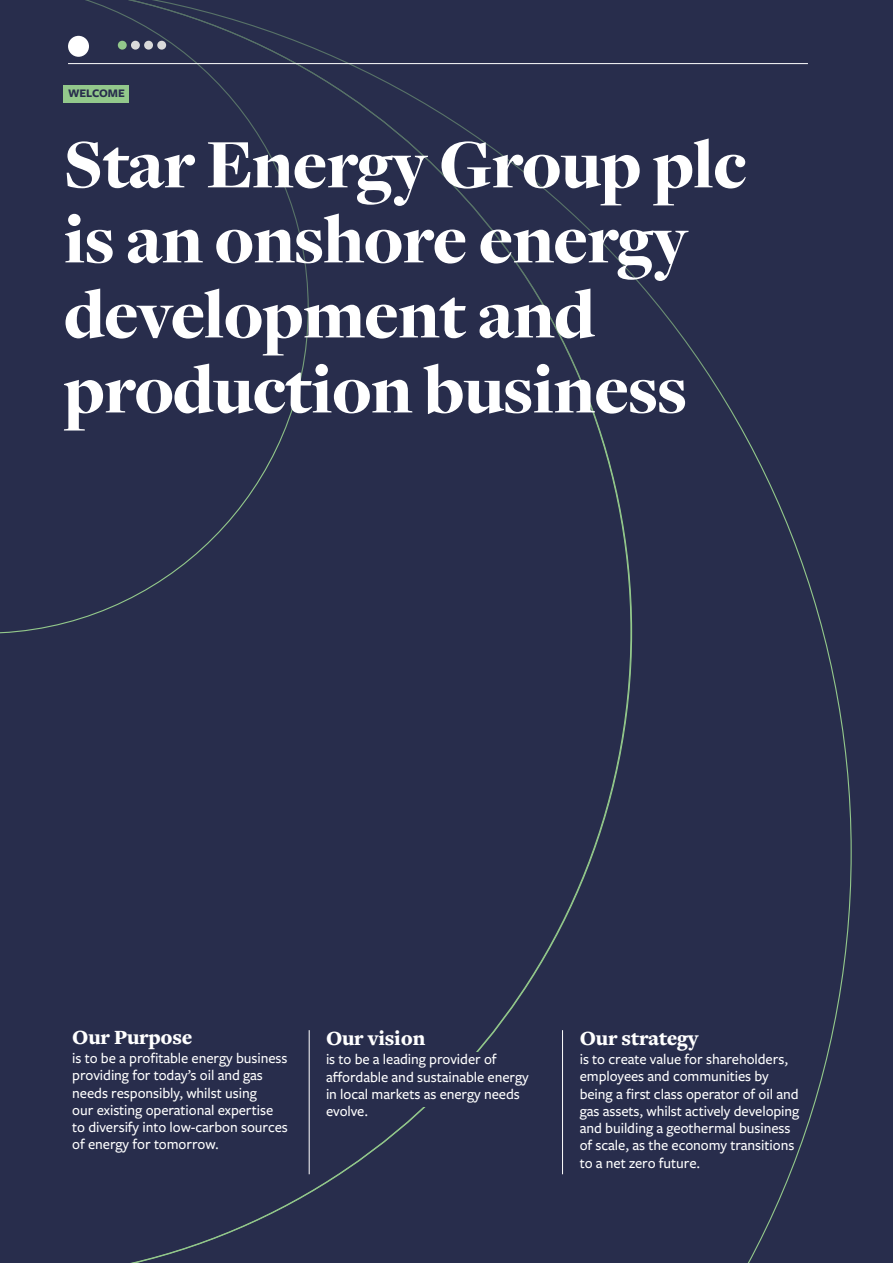
<style>
.page{position:relative;width:893px;height:1263px;background:#282d4c}
.page>*{position:absolute;margin:0;border:0;box-sizing:border-box;transform-origin:0 0}
.t1{font:900 72px/75px "Freight Disp Pro";letter-spacing:-.01em;color:#fff}
.t2{font:900 21px "Freight Text Pro";letter-spacing:-.01em;color:#fff}
.t3{font:500 15px/17.2px "Freight Sans Pro";letter-spacing:-.005em;color:#fff}
.t4{font:700 12px "Freight Sans Pro";color:#282d4c}
</style>
<div class="page">
<hr style="left:309px;top:1030px;width:1px;height:144px;background:#fff">
<hr style="left:562px;top:1030px;width:1px;height:144px;background:#fff">
<div style="left:64px;top:85px;width:65px;height:18px;background:#93c88b"></div>
<hr style="left:68px;top:63px;width:740px;height:1px;background:#fff">
<div style="left:68px;top:36px;width:21px;height:21px;background:#fff;border-radius:50%"></div>
<div style="left:118px;top:41px;width:9px;height:9px;background:#93c88b;border-radius:50%"></div>
<div style="left:131px;top:41px;width:9px;height:9px;background:#dadada;border-radius:50%"></div>
<div style="left:157px;top:41px;width:9px;height:9px;background:#dadada;border-radius:50%"></div>
<div style="left:144px;top:41px;width:9px;height:9px;background:#dadada;border-radius:50%"></div>
<p class="t4" style="left:68px;top:85px;width:58px">WELCOME</p>
<h1 class="t1" style="left:64px;top:126px;width:684px">Star Energy Group plc is an onshore energy development and production business</h1>
<h2 class="t2" style="left:72px;top:1023px;width:122px">Our Purpose</h2>
<p class="t3" style="left:72px;top:1049px;width:217px">is to be a profitable energy business providing for today’s oil and gas needs responsibly, whilst using<br>our existing operational expertise to diversify into low-carbon sources of energy for tomorrow.</p>
<h2 class="t2" style="left:326px;top:1024px;width:101px">Our vision</h2>
<p class="t3" style="left:326px;top:1050px;width:204px">is to be a leading provider of affordable and sustainable energy in local markets as energy needs evolve.</p>
<h2 class="t2" style="left:580px;top:1024px;width:120px">Our strategy</h2>
<p class="t3" style="left:580px;top:1050px;width:221px">is to create value for shareholders, employees and communities by being a first class operator of oil and gas assets, whilst actively developing and building a geothermal business of scale, as the economy transitions to a net zero future.</p>
</div>
